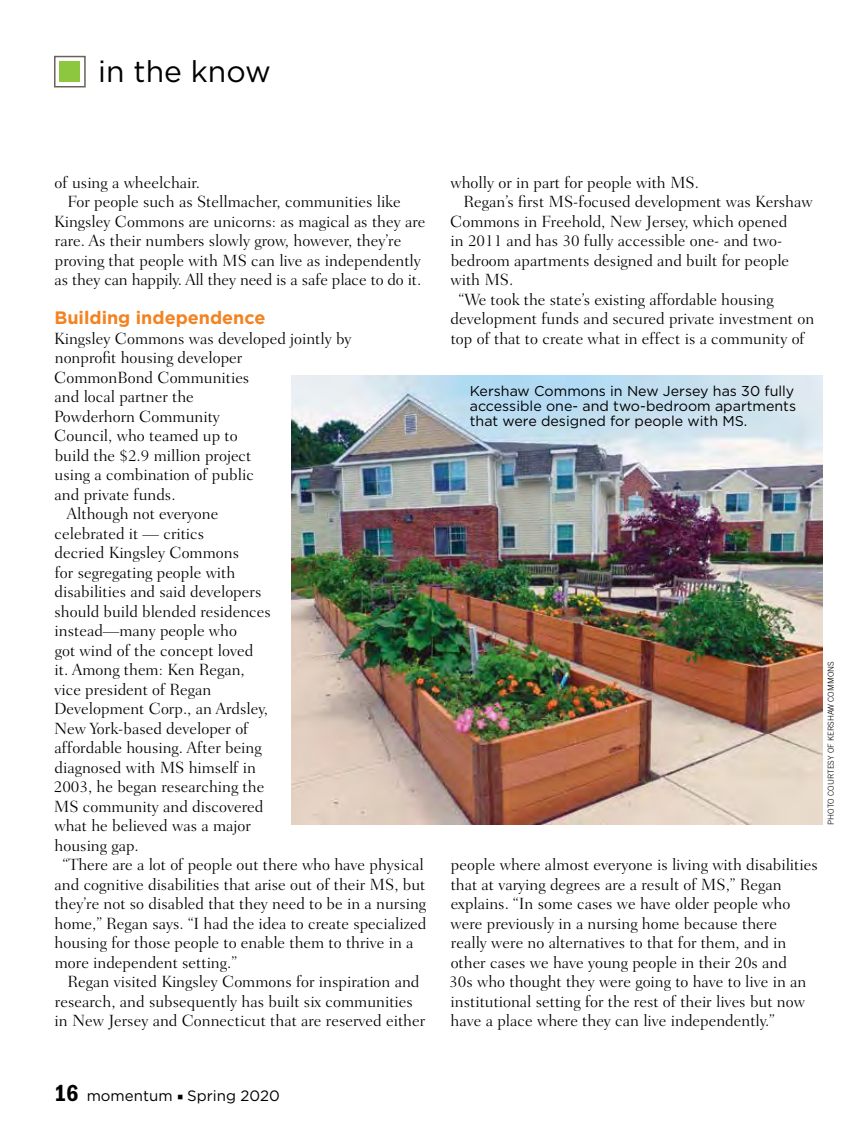
<style>
.page{position:relative;width:864px;height:1134px;background:#fff}
.page>*{position:absolute;margin:0;border:0;box-sizing:border-box;transform-origin:0 0}
.t1{font:30px "Gotham";color:#000}
.t2{font:700 18px "Gotham";color:#f58220}
.t3{font:300 16.5px/19.5px "Fairfield LT Std";color:#000}
.t4{font:15px "Gotham";color:#000}
.t5{font:14.25px/15px "Gotham";color:#000}
.t6{font:300 8.25px "Trade Gothic LT Std";color:#000}
.s1{font-family:"ITC Franklin Gothic Std Dm Cd";font-size:24px}
.s2{font-family:"Minion Pro";font-size:15.75px}
</style>
<div class="page">
<div style="left:59px;top:61px;width:21px;height:21px;background:#8dc63f"></div>
<div style="left:54px;top:56px;width:32px;height:31px;border:2px solid #6a6259"></div>
<img style="left:292px;top:375px;width:530px;height:450px">
<h1 class="t1" style="left:98px;top:52px;width:174px">in the know</h1>
<p class="t3" style="left:55px;top:172px;width:147px">of using a wheelchair.</p>
<p class="t3" style="left:68px;top:192px;width:335px">For people such as Stellmacher, communities like</p>
<p class="t3" style="left:54px;top:211px;width:373px">Kingsley Commons are unicorns: as magical as they are</p>
<p class="t3" style="left:55px;top:231px;width:348px">rare. As their numbers slowly grow, however, they’re</p>
<p class="t3" style="left:55px;top:250px;width:368px">proving that people with MS can live as independently</p>
<p class="t3" style="left:55px;top:270px;width:368px">as they can happily. All they need is a safe place to do it.</p>
<p class="t2" style="left:54px;top:307px;width:213px">Building independence</p>
<p class="t3" style="left:54px;top:328px;width:299px">Kingsley Commons was developed jointly by</p>
<p class="t3" style="left:55px;top:348px;width:189px">nonprofit housing developer</p>
<p class="t3" style="left:54px;top:367px;width:197px">CommonBond Communities</p>
<p class="t3" style="left:55px;top:387px;width:141px">and local partner the</p>
<p class="t3" style="left:54px;top:406px;width:167px">Powderhorn Community</p>
<p class="t3" style="left:54px;top:426px;width:185px">Council, who teamed up to</p>
<p class="t3" style="left:55px;top:445px;width:198px">build the $2.9 million project</p>
<p class="t3" style="left:55px;top:465px;width:201px">using a combination of public</p>
<p class="t3" style="left:55px;top:484px;width:122px">and private funds.</p>
<p class="t3" style="left:67px;top:504px;width:153px">Although not everyone</p>
<p class="t3" style="left:55px;top:523px;width:151px">celebrated it — critics</p>
<p class="t3" style="left:55px;top:543px;width:186px">decried Kingsley Commons</p>
<p class="t3" style="left:55px;top:562px;width:182px">for segregating people with</p>
<p class="t3" style="left:55px;top:582px;width:208px">disabilities and said developers</p>
<p class="t3" style="left:55px;top:601px;width:218px">should build blended residences</p>
<p class="t3" style="left:55px;top:621px;width:184px">instead—many people who</p>
<p class="t3" style="left:55px;top:640px;width:200px">got wind of the concept loved</p>
<p class="t3" style="left:55px;top:660px;width:192px">it. Among them: Ken Regan,</p>
<p class="t3" style="left:54px;top:679px;width:159px">vice president of Regan</p>
<p class="t3" style="left:54px;top:699px;width:215px">Development Corp., an Ardsley,</p>
<p class="t3" style="left:54px;top:718px;width:196px">New York-based developer of</p>
<p class="t3" style="left:55px;top:738px;width:209px">affordable housing. After being</p>
<p class="t3" style="left:55px;top:757px;width:203px">diagnosed with MS himself in</p>
<p class="t3" style="left:54px;top:777px;width:212px">2003, he began researching the</p>
<p class="t3" style="left:54px;top:796px;width:211px">MS community and discovered</p>
<p class="t3" style="left:54px;top:816px;width:198px">what he believed was a major</p>
<p class="t3" style="left:55px;top:835px;width:86px">housing gap.</p>
<p class="t3" style="left:63px;top:855px;width:363px">“There are a lot of people out there who have physical</p>
<p class="t3" style="left:55px;top:874px;width:372px">and cognitive disabilities that arise out of their MS, but</p>
<p class="t3" style="left:55px;top:894px;width:373px">they’re not so disabled that they need to be in a nursing</p>
<p class="t3" style="left:55px;top:913px;width:373px">home,” Regan says. “I had the idea to create specialized</p>
<p class="t3" style="left:55px;top:933px;width:360px">housing for those people to enable them to thrive in a</p>
<p class="t3" style="left:55px;top:952px;width:184px">more independent setting.”</p>
<p class="t3" style="left:68px;top:972px;width:353px">Regan visited Kingsley Commons for inspiration and</p>
<p class="t3" style="left:55px;top:991px;width:360px">research, and subsequently has built six communities</p>
<p class="t3" style="left:55px;top:1011px;width:372px">in New Jersey and Connecticut that are reserved either</p>
<p class="t4" style="left:54px;top:1086px;width:227px"><span class="s1">16</span> momentum <span class="s2">■</span> Spring 2020</p>
<p class="t3" style="left:450px;top:173px;width:250px">wholly or in part for people with MS.</p>
<p class="t3" style="left:464px;top:192px;width:351px">Regan’s first MS-focused development was Kershaw</p>
<p class="t3" style="left:450px;top:212px;width:339px">Commons in Freehold, New Jersey, which opened</p>
<p class="t3" style="left:451px;top:231px;width:333px">in 2011 and has 30 fully accessible one- and two-</p>
<p class="t3" style="left:451px;top:251px;width:340px">bedroom apartments designed and built for people</p>
<p class="t3" style="left:450px;top:270px;width:64px">with MS.</p>
<p class="t3" style="left:459px;top:290px;width:316px">“We took the state’s existing affordable housing</p>
<p class="t3" style="left:451px;top:309px;width:365px">development funds and secured private investment on</p>
<p class="t3" style="left:451px;top:329px;width:356px">top of that to create what in effect is a community of</p>
<p class="t5" style="left:470px;top:383px;width:328px">Kershaw Commons in New Jersey has 30 fully accessible one- and two-bedroom apartments that were designed for people with MS.</p>
<p class="t6" style="left:826px;top:825px;width:165px;rotate:-90deg">PHOTO COURTESY OF KERSHAW COMMONS</p>
<p class="t3" style="left:449px;top:855px;width:370px">people where almost everyone is living with disabilities that at varying degrees are a result of MS,” Regan explains. “In some cases we have older people who were previously in a nursing home because there<br>really were no alternatives to that for them, and in other cases we have young people in their 20s and<br>30s who thought they were going to have to live in an institutional setting for the rest of their lives but now have a place where they can live independently.”</p>
</div>
